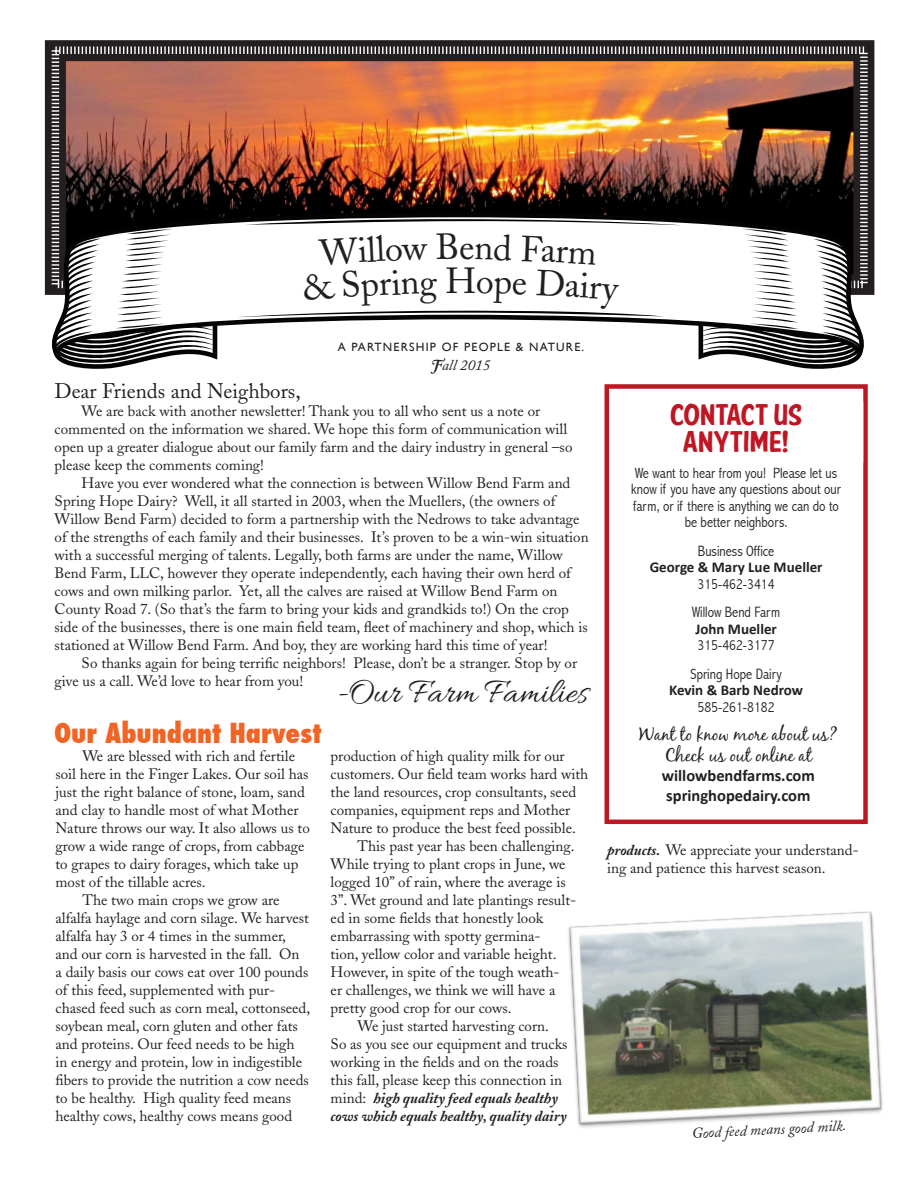
<style>
.page{position:relative;width:918px;height:1188px;background:#fff}
.page>*{position:absolute;margin:0;border:0;box-sizing:border-box;transform-origin:0 0}
.t1{font:36px "Allura";color:#231f20}
.t2{font:36px "Adobe Caslon";color:#231f20}
.t3{font:30px "American Purpose Casual 01";letter-spacing:-.005em;color:#c01522}
.t4{font:800 condensed 27px "Futura";color:#f26424}
.t5{font:21px "Adobe Caslon";color:#231f20}
.t6{font:18px "Black Jack";color:#231f20}
.t7{font:700 16.5px "Calibri";color:#231f20}
.t8{font:15px/18px "Adobe Caslon";color:#231f20}
.t9{font:300 condensed 15px/16.5px "Abadi";color:#231f20;text-align:center}
.t10{font:700 15px "Calibri";color:#231f20}
.t11{font:italic 15px "Adobe Caslon";color:#231f20}
.t12{font:12px "Gill Sans";letter-spacing:.1em;color:#231f20}
.s1{font-family:"Adobe Caslon Swash";font-weight:700}
.s2{font-weight:700;font-style:italic}
</style>
<div class="page">
<div style="left:604px;top:384px;width:264px;height:440px;background:#fff;border:4px solid #c01522"></div>
<div style="left:45px;top:40px;width:829px;height:255px;border:21px solid #231f20"></div>
<img style="left:50px;top:45px;width:819px;height:245px">
<svg style="left:50px;top:210px;width:816px;height:159px"></svg>
<svg style="left:50px;top:229px;width:170px;height:139px"></svg>
<svg style="left:696px;top:229px;width:170px;height:139px"></svg>
<svg style="left:245px;top:217px;width:437px;height:8px"></svg>
<img style="left:568px;top:911px;width:315px;height:217px">
<svg style="left:237px;top:234px;width:427px;height:83px"></svg>
<p class="t2" style="left:319px;top:231px;width:67px;rotate:-3deg">Will</p>
<p class="t2" style="left:459px;top:226px;width:17px">e</p>
<p class="t2" style="left:446px;top:260px;width:32px">H</p>
<p class="t12" style="left:338px;top:340px;width:248px">A PARTNERSHIP OF PEOPLE &amp; NATURE.</p>
<p class="t11" style="left:432px;top:357px;width:60px"><span class="s1">F</span>all 2015</p>
<p class="t5" style="left:55px;top:379px;width:248px">Dear Friends and Neighbors,</p>
<p class="t8" style="left:55px;top:402px;width:519px;text-indent:27px">We are back with another newsletter! Thank you to all who sent us a note or commented on the information we shared. We hope this form of communication will open up a greater dialogue about our family farm and the dairy industry in general –so please keep the comments coming!</p>
<p class="t8" style="left:55px;top:474px;width:536px;text-indent:27px">Have you ever wondered what the connection is between Willow Bend Farm and Spring Hope Dairy? Well, it all started in 2003, when the Muellers, (the owners of Willow Bend Farm) decided to form a partnership with the Nedrows to take advantage of the strengths of each family and their businesses. It’s proven to be a win-win situation with a successful merging of talents. Legally, both farms are under the name, Willow Bend Farm, LLC, however they operate independently, each having their own herd of cows and own milking parlor. Yet, all the calves are raised at Willow Bend Farm on County Road 7. (So that’s the farm to bring your kids and grandkids to!) On the crop side of the businesses, there is one main field team, fleet of machinery and shop, which is stationed at Willow Bend Farm. And boy, they are working hard this time of year!</p>
<p class="t8" style="left:55px;top:654px;width:524px;text-indent:27px">So thanks again for being terrific neighbors! Please, don’t be a stranger. Stop by or give us a call. We’d love to hear from you!</p>
<p class="t1" style="left:335px;top:672px;width:255px">-Our Farm Families</p>
<p class="t4" style="left:54px;top:714px;width:269px">Our Abundant Harvest</p>
<p class="t8" style="left:56px;top:747px;width:256px;text-indent:27px">We are blessed with rich and fertile soil here in the Finger Lakes. Our soil has just the right balance of stone, loam, sand and clay to handle most of what Mother Nature throws our way. It also allows us to grow a wide range of crops, from cabbage to grapes to dairy forages, which take up most of the tillable acres.</p>
<p class="t8" style="left:56px;top:891px;width:256px;text-indent:27px">The two main crops we grow are alfalfa haylage and corn silage. We harvest alfalfa hay 3 or 4 times in the summer, and our corn is harvested in the fall. On<br>a daily basis our cows eat over 100 pounds of this feed, supplemented with pur&shy;chased feed such as corn meal, cottonseed, soybean meal, corn gluten and other fats and proteins. Our feed needs to be high in energy and protein, low in indigestible fibers to provide the nutrition a cow needs to be healthy. High quality feed means healthy cows, healthy cows means good</p>
<p class="t8" style="left:331px;top:747px;width:259px">production of high quality milk for our customers. Our field team works hard with the land resources, crop consultants, seed companies, equipment reps and Mother Nature to produce the best feed possible.</p>
<p class="t8" style="left:331px;top:837px;width:247px;text-indent:27px">This past year has been challenging.<br>While trying to plant crops in June, we logged 10” of rain, where the average is 3”. Wet ground and late plantings result&shy;ed in some fields that honestly look embarrassing with spotty germina-<br>tion, yellow color and variable height.<br>However, in spite of the tough weath-<br>er challenges, we think we will have a pretty good crop for our cows.</p>
<p class="t8" style="left:331px;top:1017px;width:238px;text-indent:27px">We just started harvesting corn.<br>So as you see our equipment and trucks working in the fields and on the roads this fall, please keep this connection in mind: <span class="s2">high quality feed equals healthy cows which equals healthy, quality dairy</span></p>
<p class="t3" style="left:670px;top:404px;width:134px">CONTACT US</p>
<p class="t3" style="left:683px;top:431px;width:108px">ANYTIME!</p>
<p class="t9" style="left:631px;top:465px;width:211px">We want to hear from you! Please let us know if you have any questions about our farm, or if there is anything we can do to be better neighbors.</p>
<p class="t9" style="left:698px;top:543px;width:78px">Business Office</p>
<p class="t10" style="left:650px;top:558px;width:174px">George &amp; Mary Lue Mueller</p>
<p class="t9" style="left:698px;top:576px;width:79px">315-462-3414</p>
<p class="t9" style="left:692px;top:604px;width:90px">Willow Bend Farm</p>
<p class="t10" style="left:695px;top:619px;width:83px">John Mueller</p>
<p class="t9" style="left:698px;top:637px;width:79px">315-462-3177</p>
<p class="t9" style="left:690px;top:666px;width:93px">Spring Hope Dairy</p>
<p class="t10" style="left:669px;top:681px;width:136px">Kevin &amp; Barb Nedrow</p>
<p class="t9" style="left:698px;top:699px;width:79px">585-261-8182</p>
<p class="t6" style="left:639px;top:723px;width:200px">Want to know more about us?</p>
<p class="t6" style="left:665px;top:745px;width:149px">Check us out online at</p>
<p class="t7" style="left:662px;top:765px;width:154px">willowbendfarms.com</p>
<p class="t7" style="left:666px;top:785px;width:146px">springhopedairy.com</p>
<p class="t8" style="left:607px;top:841px;width:253px"><span class="s2">products.</span> We appreciate your understand&shy;ing and patience this harvest season.</p>
<p class="t11" style="left:691px;top:1125px;width:156px;rotate:-3deg">Good feed means good milk.</p>
</div>
